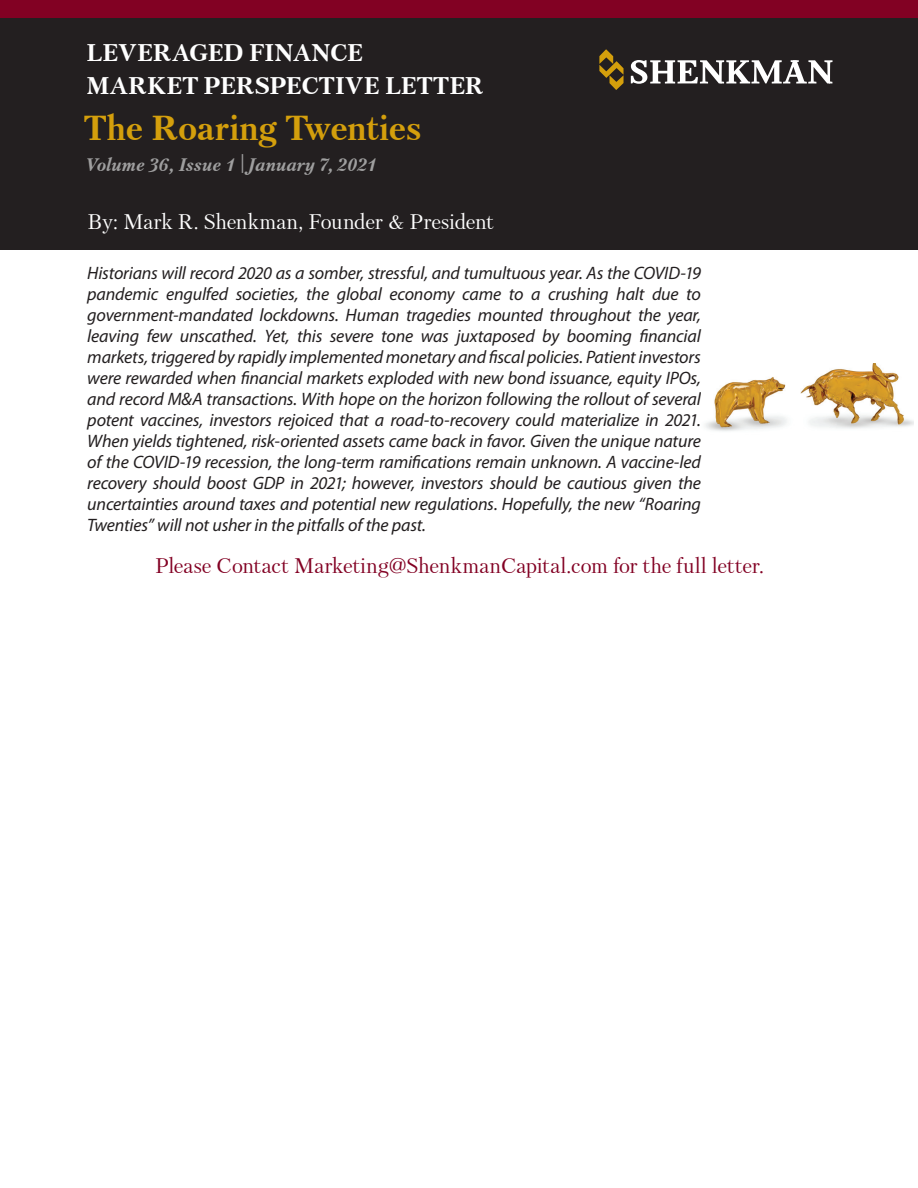
<style>
.page{position:relative;width:918px;height:1188px;background:#fff}
.page>*{position:absolute;margin:0;border:0;box-sizing:border-box;transform-origin:0 0}
.t1{font:700 34.5px "Petersburg A";letter-spacing:-.005em;color:#d49f0c}
.t2{font:700 24px "Petersburg A";letter-spacing:.01em;color:#fff}
.Sub_Head{font:21px "Petersburg A";letter-spacing:-.005em;color:#820123}
.Sub_Head-2{font:21px "Petersburg A";letter-spacing:-.02em;color:#fff}
.Intro{font:italic 18px/21px "Myriad Pro";letter-spacing:-.01em;color:#231f20;text-align:justify}
.t3{font:italic 700 18px "Petersburg A";letter-spacing:.01em;color:#9f9f9f}
</style>
<div class="page">
<div style="left:0;top:18px;width:918px;height:232px;background:#231f20"></div>
<div style="left:0;top:0;width:918px;height:18px;background:#820123"></div>
<svg style="left:599px;top:49px;width:25px;height:41px"></svg>
<svg style="left:631px;top:60px;width:201px;height:24px"></svg>
<img style="left:705px;top:364px;width:208px;height:67px">
<p class="t2" style="left:87px;top:37px;width:278px">LEVERAGED FINANCE</p>
<p class="t2" style="left:87px;top:70px;width:399px">MARKET PERSPECTIVE LETTER</p>
<p class="t1" style="left:84px;top:105px;width:339px">The Roaring Twenties</p>
<p class="t3" style="left:85px;top:153px;width:293px">Volume 36, Issue 1 | January 7, 2021</p>
<p class="Sub_Head-2" style="left:87px;top:208px;width:408px">By: Mark R. Shenkman, Founder &amp; President</p>
<p class="Intro" style="left:87px;top:262px;width:615px">Historians will record 2020 as a somber, stressful, and tumultuous year. As the COVID-19 pandemic engulfed societies, the global economy came to a crushing halt due to government-mandated lockdowns. Human tragedies mounted throughout the year, leaving few unscathed. Yet, this severe tone was juxtaposed by booming financial markets, triggered by rapidly implemented monetary and fiscal policies. Patient investors were rewarded when financial markets exploded with new bond issuance, equity IPOs, and record M&amp;A transactions. With hope on the horizon following the rollout of several potent vaccines, investors rejoiced that a road-to-recovery could materialize in 2021.<br>When yields tightened, risk-oriented assets came back in favor. Given the unique nature of the COVID-19 recession, the long-term ramifications remain unknown. A vaccine-led recovery should boost GDP in 2021; however, investors should be cautious given the uncertainties around taxes and potential new regulations. Hopefully, the new “Roaring Twenties” will not usher in the pitfalls of the past.</p>
<p class="Sub_Head" style="left:155px;top:552px;width:611px">Please Contact Marketing@ShenkmanCapital.com for the full letter.</p>
</div>
